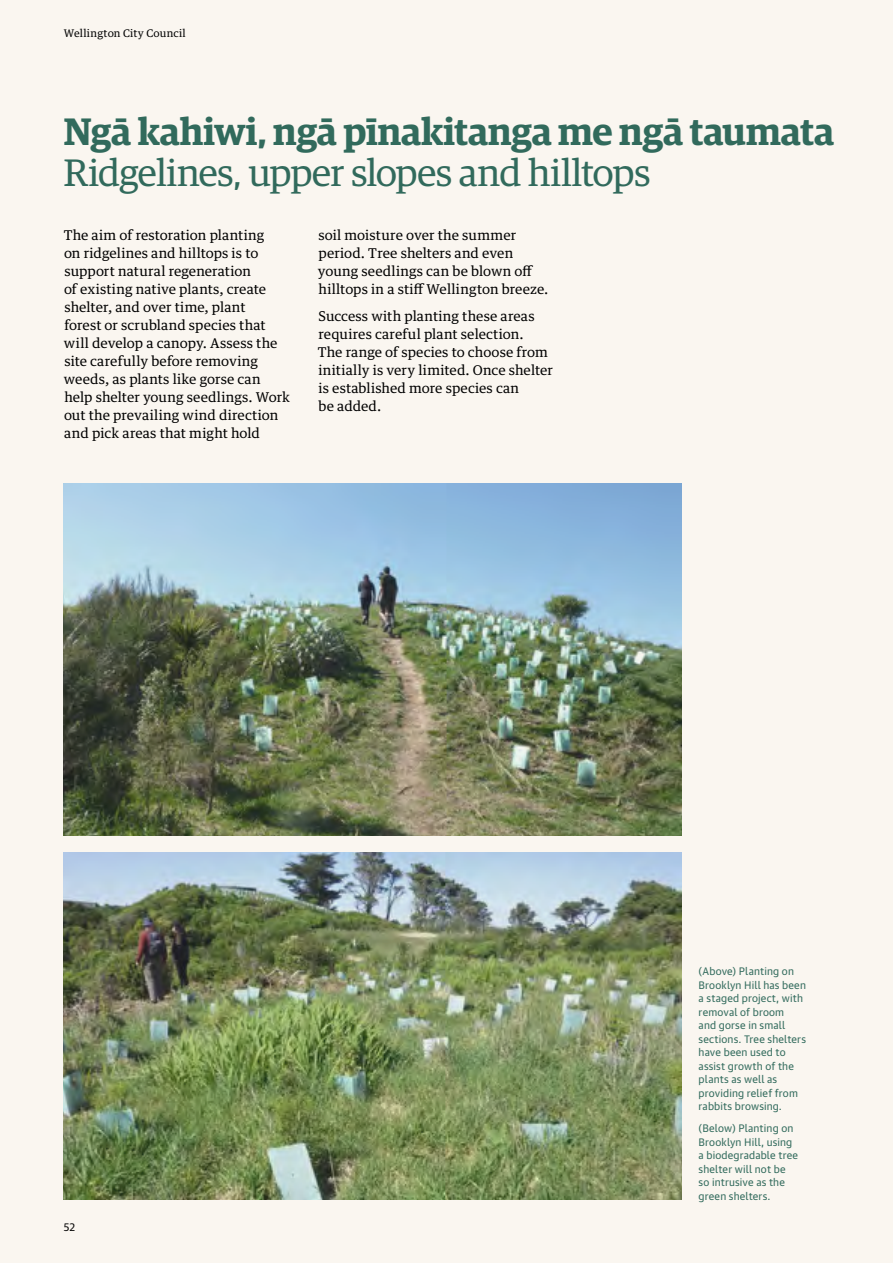
<style>
.page{position:relative;width:893px;height:1263px;background:#faf6f0}
.page>*{position:absolute;margin:0;border:0;box-sizing:border-box;transform-origin:0 0}
.t1{font:600 38.25px "Guardian Egyp";letter-spacing:-.01em;color:#316a5c}
.t2{font:38.25px "Guardian Egyp";letter-spacing:-.01em;color:#316a5c}
.t3{font:13.5px/18px "Guardian Text Egyp";letter-spacing:.01em;color:#000}
.t4{font:10.5px/13.5px "Guardian Text Sans";letter-spacing:.015em;color:#316a5c}
.t5{font:10.5px "Guardian Text Egyp";letter-spacing:.02em;color:#000}
.t6{font:10.5px "Guardian Text Sans";color:#000}
</style>
<div class="page">
<img style="left:63px;top:852px;width:618px;height:347px">
<img style="left:64px;top:484px;width:617px;height:351px">
<p class="t5" style="left:64px;top:25px;width:124px">Wellington City Council</p>
<h1 class="t1" style="left:64px;top:103px;width:772px">Ngā kahiwi, ngā pīnakitanga me ngā taumata</h1>
<h1 class="t2" style="left:64px;top:146px;width:588px">Ridgelines, upper slopes and hilltops</h1>
<p class="t3" style="left:64px;top:225px;width:228px">The aim of restoration planting<br>on ridgelines and hilltops is to support natural regeneration<br>of existing native plants, create shelter, and over time, plant<br>forest or scrubland species that will develop a canopy. Assess the site carefully before removing weeds, as plants like gorse can help shelter young seedlings. Work out the prevailing wind direction and pick areas that might hold</p>
<p class="t3" style="left:318px;top:225px;width:232px">soil moisture over the summer period. Tree shelters and even young seedlings can be blown off hilltops in a stiff Wellington breeze.</p>
<p class="t3" style="left:318px;top:305px;width:237px">Success with planting these areas requires careful plant selection.<br>The range of species to choose from initially is very limited. Once shelter is established more species can<br>be added.</p>
<p class="t6" style="left:64px;top:1218px;width:13px">52</p>
<p class="t4" style="left:699px;top:963px;width:109px">(Above) Planting on<br>Brooklyn Hill has been a staged project, with removal of broom<br>and gorse in small sections. Tree shelters have been used to assist growth of the plants as well as providing relief from rabbits browsing.</p>
<p class="t4" style="left:699px;top:1120px;width:101px">(Below) Planting on<br>Brooklyn Hill, using a biodegradable tree shelter will not be so intrusive as the green shelters.</p>
</div>
